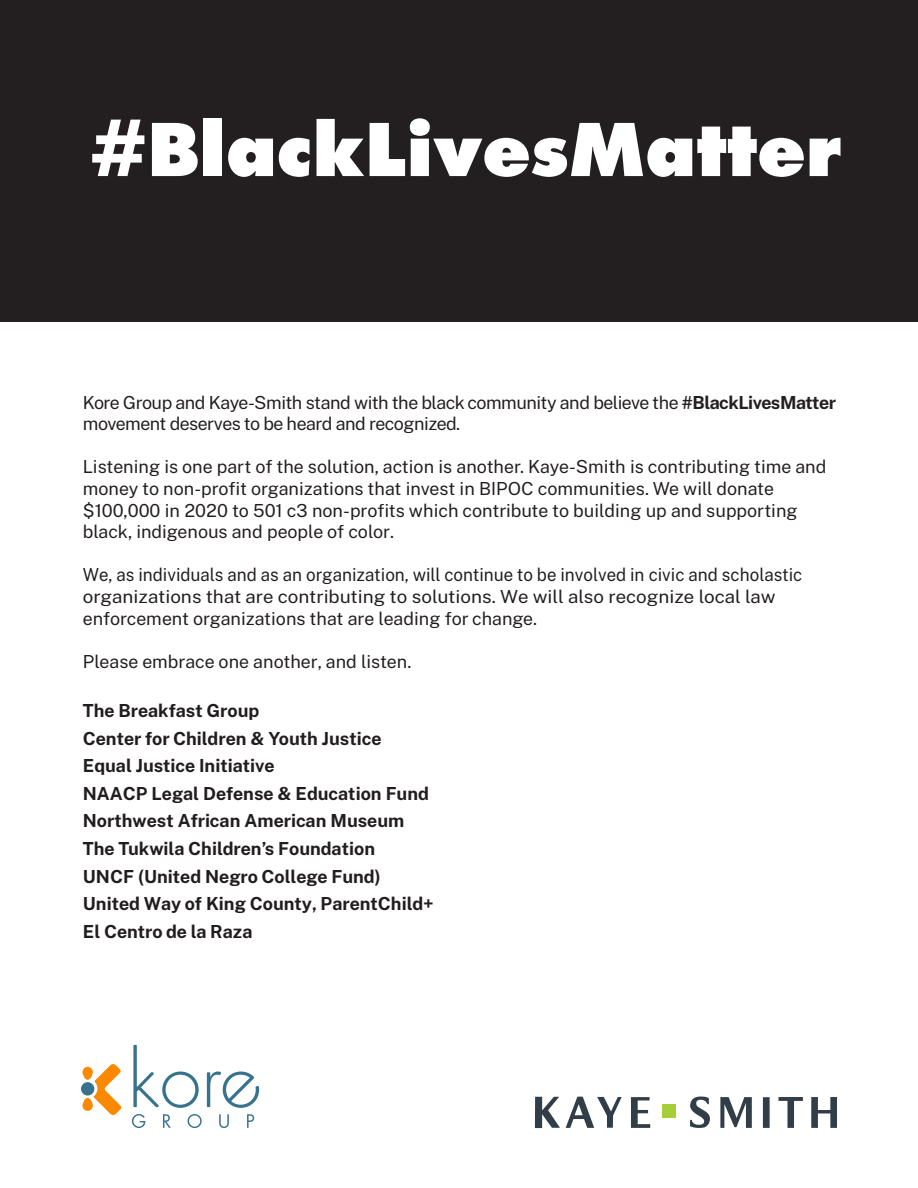
<style>
.page{position:relative;width:918px;height:1188px;background:#fff}
.page>*{position:absolute;margin:0;border:0;box-sizing:border-box;transform-origin:0 0}
.t1{font:800 70.5px "Futura";color:#fff}
.t2{font:18px/21.6px "Public Sans";color:#211d1e}
.t3{font:700 18px/27.6px "Public Sans";color:#211d1e}
.t4{font:18px/21.6px "Public Sans";color:#211d1e;scale:.95 1}
.t5{font:18px/21px "Public Sans";letter-spacing:-.025em;color:#211d1e}
.s1{font-weight:700;color:#231f20}
</style>
<div class="page">
<svg style="left:93px;top:1064px;width:29px;height:51px"></svg>
<div style="left:82px;top:1067px;width:11px;height:13px;background:#fa8900;border-radius:5px"></div>
<div style="left:82px;top:1098px;width:11px;height:13px;background:#fa8900;border-radius:5px"></div>
<div style="left:81px;top:1082px;width:13px;height:14px;background:#37738d;border-radius:50%"></div>
<svg style="left:133px;top:1045px;width:66px;height:63px"></svg>
<svg style="left:132px;top:1114px;width:13px;height:14px"></svg>
<svg style="left:163px;top:1114px;width:8px;height:14px"></svg>
<svg style="left:188px;top:1114px;width:14px;height:14px"></svg>
<svg style="left:219px;top:1114px;width:10px;height:14px"></svg>
<svg style="left:247px;top:1114px;width:7px;height:14px"></svg>
<svg style="left:207px;top:1072px;width:52px;height:36px"></svg>
<div style="left:0;top:0;width:918px;height:322px;background:#231f20"></div>
<div style="left:662px;top:1105px;width:14px;height:13px;background:#a6ce39"></div>
<svg style="left:535px;top:1097px;width:115px;height:31px"></svg>
<svg style="left:690px;top:1097px;width:147px;height:31px"></svg>
<h1 class="t1" style="left:89px;top:106px;width:754px">#BlackLivesMatter</h1>
<p class="t5" style="left:83px;top:391px;width:755px">Kore Group and Kaye-Smith stand with the blackcommunity and believe the <span class="s1">#BlackLivesMatter </span>movement deserves to be heard and recognized.</p>
<p class="t2" style="left:83px;top:455px;width:745px">Listening is one part of the solution, action is another. Kaye-Smith is contributing time and money to non-profit organizations that invest in BIPOC communities. We will donate $100,000 in 2020 to 501 c3 non-profits which contribute to building up and supporting black, indigenous and people of color.</p>
<p class="t4" style="left:83px;top:563px;width:759px">We, as individuals and as an organization, will continue to be involved in civic and scholastic organizations that are contributing to solutions. We will also recognize local law enforcement organizations that are leading for change.</p>
<p class="t2" style="left:83px;top:650px;width:330px">Please embrace one another, and listen.</p>
<p class="t3" style="left:83px;top:696px;width:352px">The Breakfast Group<br>Center for Children &amp; Youth Justice<br>Equal Justice Initiative<br>NAACP Legal Defense &amp; Education Fund<br>Northwest African American Museum<br>The Tukwila Children’s Foundation<br>UNCF (United Negro College Fund)<br>United Way of King County, ParentChild+<br>El Centro de la Raza</p>
</div>
